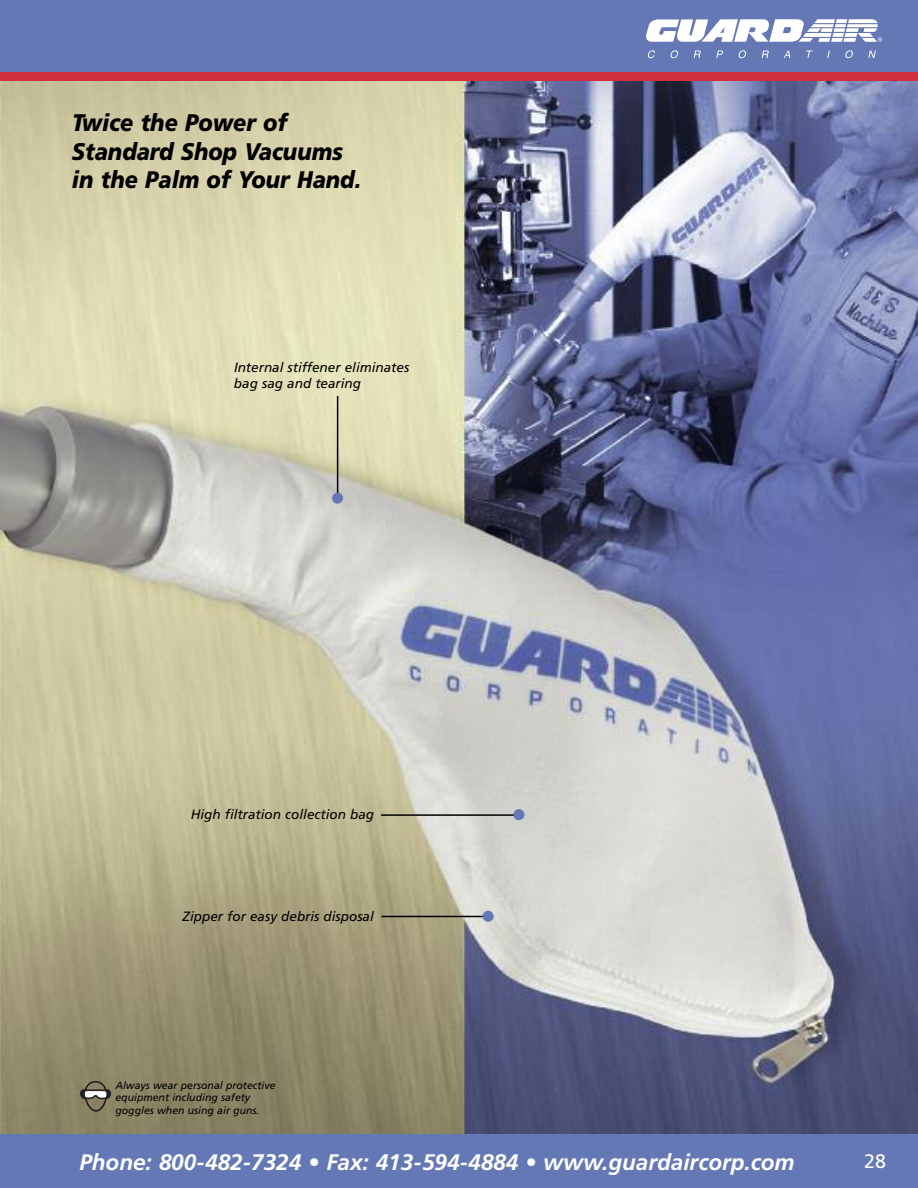
<style>
.page{position:relative;width:918px;height:1188px;background:#fff}
.page>*{position:absolute;margin:0;border:0;box-sizing:border-box;transform-origin:0 0}
.t1{font:italic 900 24px/28.8px "Frutiger";color:#000;scale:.9 1}
.t2{font:italic 700 22.5px "Frutiger";color:#fff}
.t3{font:19.5px "Frutiger";color:#fff}
.t4{font:italic 13.5px/16.2px "Frutiger";color:#000}
.t5{font:italic 10.5px/12.6px "Frutiger";color:#000}
</style>
<div class="page">
<img style="left:0;top:81px;width:918px;height:1053px">
<div style="left:0;top:0;width:918px;height:77px;background:#6378b4"></div>
<div style="left:0;top:1134px;width:918px;height:54px;background:#6378b4"></div>
<svg style="left:80px;top:1081px;width:31px;height:31px"></svg>
<hr style="left:381px;top:814px;width:137px;height:2px;background:#000">
<hr style="left:382px;top:916px;width:104px;height:1px;background:#000">
<div style="left:513px;top:809px;width:11px;height:11px;background:#6378b4;border-radius:50%"></div>
<div style="left:483px;top:911px;width:11px;height:11px;background:#6378b4;border-radius:50%"></div>
<hr style="left:337px;top:396px;width:1px;height:101px;background:#000">
<div style="left:332px;top:493px;width:11px;height:11px;background:#6378b4;border-radius:50%"></div>
<svg style="left:648px;top:50px;width:7px;height:8px"></svg>
<svg style="left:670px;top:50px;width:8px;height:8px"></svg>
<svg style="left:694px;top:51px;width:7px;height:7px"></svg>
<svg style="left:716px;top:51px;width:7px;height:7px"></svg>
<svg style="left:738px;top:50px;width:8px;height:8px"></svg>
<svg style="left:762px;top:51px;width:7px;height:7px"></svg>
<svg style="left:784px;top:51px;width:6px;height:7px"></svg>
<svg style="left:806px;top:51px;width:7px;height:7px"></svg>
<svg style="left:827px;top:51px;width:3px;height:7px"></svg>
<svg style="left:845px;top:50px;width:8px;height:8px"></svg>
<svg style="left:868px;top:51px;width:8px;height:7px"></svg>
<svg style="left:646px;top:19px;width:236px;height:23px"></svg>
<div style="left:0;top:73px;width:918px;height:8px;background:#d12f3b"></div>
<h1 class="t1" style="left:72px;top:110px;width:323px">Twice the Power of<br>Standard Shop Vacuums in the Palm of Your Hand.</h1>
<p class="t4" style="left:234px;top:360px;width:177px">Internal stiffener eliminates bag sag and tearing</p>
<p class="t4" style="left:191px;top:807px;width:185px">High filtration collection bag</p>
<p class="t4" style="left:183px;top:909px;width:193px">Zipper for easy debris disposal</p>
<p class="t5" style="left:115px;top:1080px;width:162px">Always wear personal protective equipment including safety goggles when using air guns.</p>
<h2 class="t2" style="left:79px;top:1154px;width:717px">Phone: 800-482-7324 • Fax: 413-594-4884 • www.guardaircorp.com</h2>
<h3 class="t3" style="left:864px;top:1154px;width:23px">28</h3>
</div>
